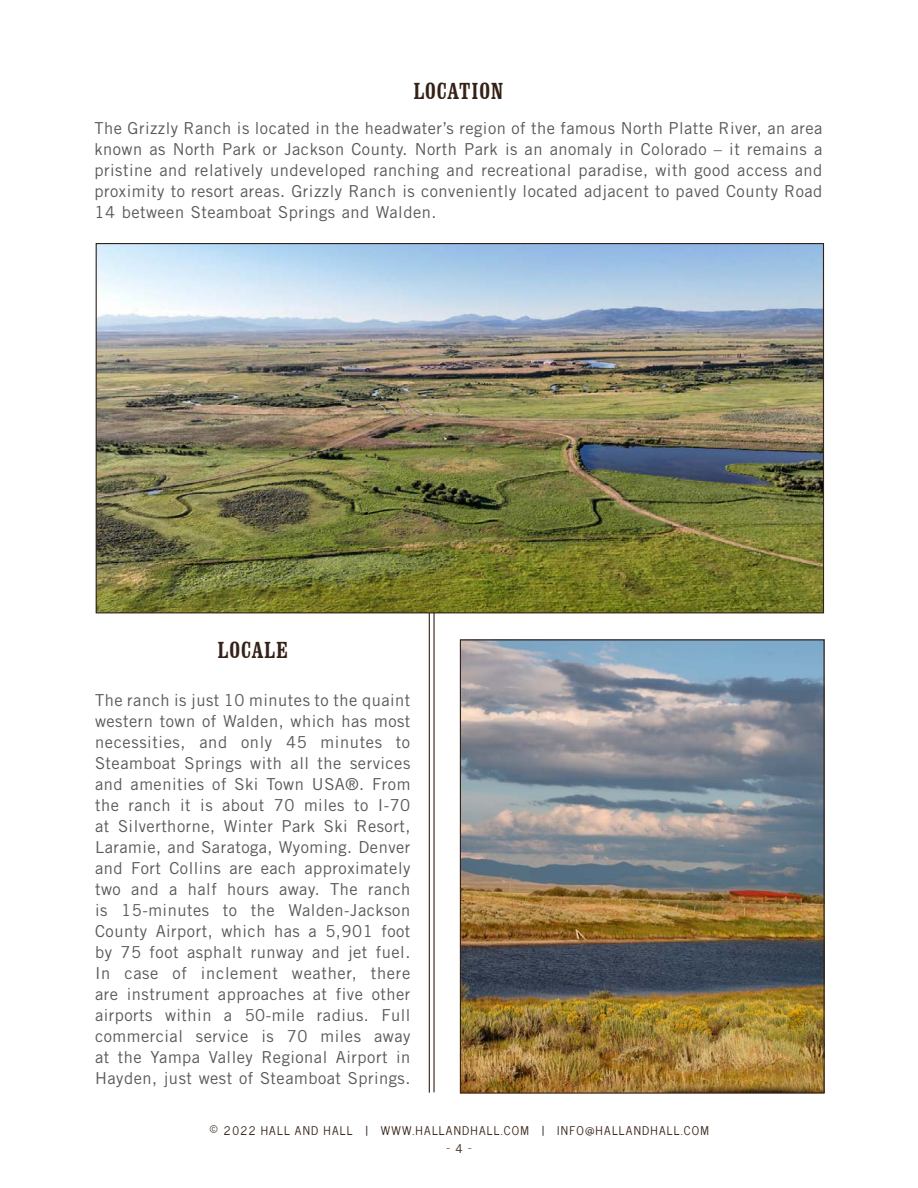
<style>
.page{position:relative;width:918px;height:1188px;background:#fff}
.page>*{position:absolute;margin:0;border:0;box-sizing:border-box;transform-origin:0 0}
.t1{font:condensed 24px "Clarendon BT";letter-spacing:.04em;color:#342117}
.t2{font:16.5px/21px "Trade Gothic LT Std";letter-spacing:.03em;color:#58595b;text-align:justify}
.t3{font:12px "News Cycle";letter-spacing:.1em;color:#342117}
.s1{font-size:16.5px}
</style>
<div class="page">
<hr style="left:433px;top:594px;width:2px;height:498px;background:#342117">
<hr style="left:429px;top:594px;width:1px;height:499px;background:#342117">
<img style="left:462px;top:641px;width:361px;height:451px">
<img style="left:98px;top:245px;width:724px;height:366px">
<h1 class="t1" style="left:413px;top:76px;width:92px">LOCATION</h1>
<p class="t2" style="left:94px;top:117px;width:729px">The Grizzly Ranch is located in the headwater’s region of the famous North Platte River, an area known as North Park or Jackson County. North Park is an anomaly in Colorado – it remains a pristine and relatively undeveloped ranching and recreational paradise, with good access and proximity to resort areas. Grizzly Ranch is conveniently located adjacent to paved County Road 14 between Steamboat Springs and Walden.</p>
<h1 class="t1" style="left:218px;top:635px;width:72px">LOCALE</h1>
<p class="t2" style="left:95px;top:689px;width:317px">The ranch is just 10 minutes to the quaint western town of Walden, which has most necessities, and only 45 minutes to Steamboat Springs with all the services and amenities of Ski Town USA®. From the ranch it is about 70 miles to I-70 at Silverthorne, Winter Park Ski Resort, Laramie, and Saratoga, Wyoming. Denver and Fort Collins are each approximately two and a half hours away. The ranch is 15-minutes to the Walden-Jackson County Airport, which has a 5,901 foot by 75 foot asphalt runway and jet fuel.<br>In case of inclement weather, there are instrument approaches at five other airports within a 50-mile radius. Full commercial service is 70 miles away at the Yampa Valley Regional Airport in Hayden, just west of Steamboat Springs.</p>
<p class="t3" style="left:209px;top:1120px;width:501px"><span class="s1">©</span> 2022 HALL AND HALL | WWW.HALLANDHALL.COM | INFO@HALLANDHALL.COM</p>
<p class="t3" style="left:446px;top:1138px;width:26px">— 4 –</p>
</div>
